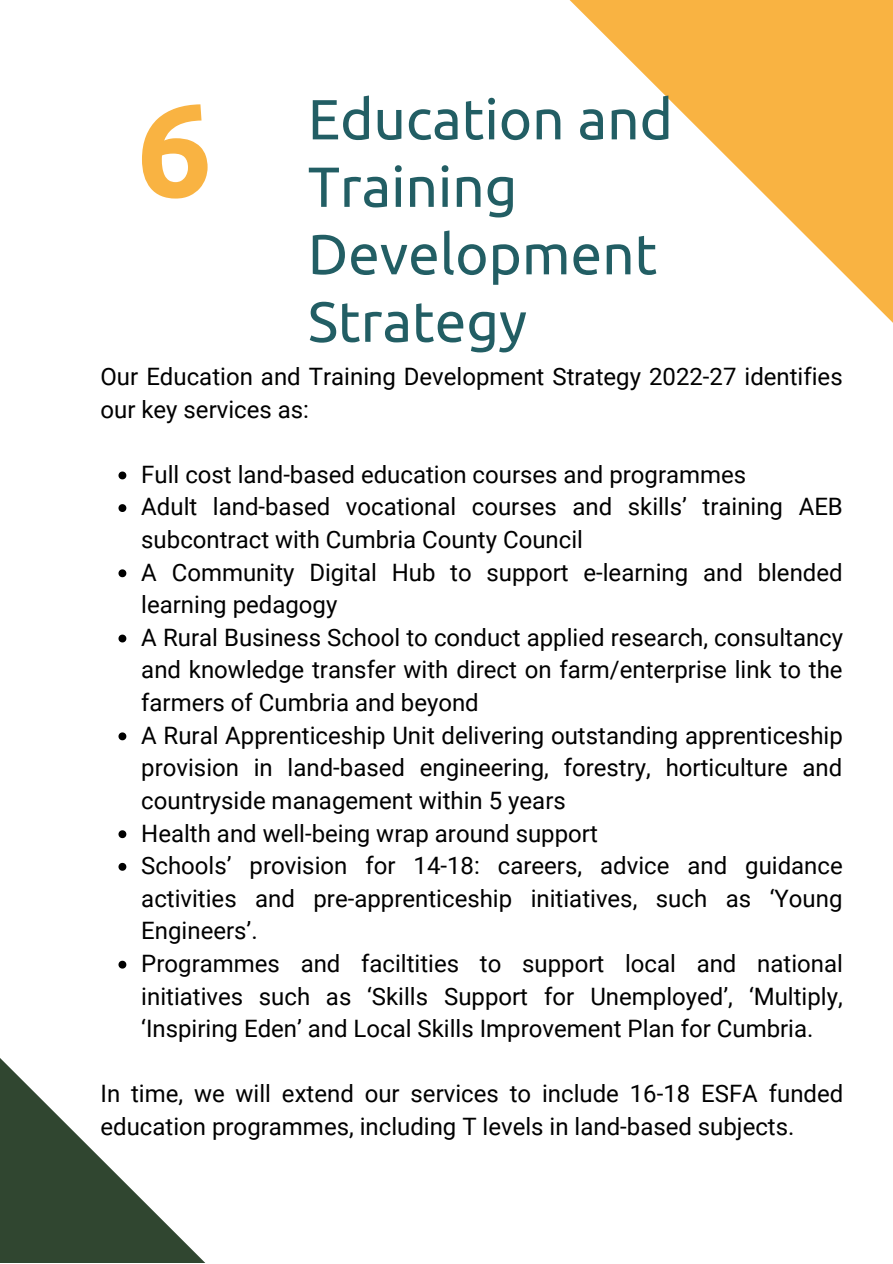
<style>
.page{position:relative;width:893px;height:1264px;background:#fff}
.page>*{position:absolute;margin:0;border:0;box-sizing:border-box;transform-origin:0 0}
.t1{font:700 132.3px "Ubuntu";color:#f9b342}
.t2{font:56.55px/67.5px "Ubuntu";color:#225e64}
.t3{font:24px/32.5px "Roboto";color:#000}
</style>
<div class="page">
<svg style="left:569px;top:0;width:323px;height:322px"></svg>
<svg style="left:0;top:833px;width:205px;height:429px"></svg>
<svg style="left:118px;top:471px;width:8px;height:8px"></svg>
<svg style="left:118px;top:504px;width:8px;height:8px"></svg>
<svg style="left:118px;top:569px;width:8px;height:8px"></svg>
<svg style="left:118px;top:634px;width:8px;height:8px"></svg>
<svg style="left:118px;top:732px;width:8px;height:8px"></svg>
<svg style="left:118px;top:830px;width:8px;height:8px"></svg>
<svg style="left:118px;top:862px;width:8px;height:8px"></svg>
<svg style="left:118px;top:960px;width:8px;height:8px"></svg>
<h1 class="t1" style="left:137px;top:73px;width:77px">6</h1>
<h2 class="t2" style="left:308px;top:85px;width:366px">Education and<br>Training<br>Development<br>Strategy</h2>
<p class="t3" style="left:100px;top:360px;width:743px">Our Education and Training Development Strategy 2022-27 identifies our key services as:</p>
<p class="t3" style="left:141px;top:458px;width:703px">Full cost land-based education courses and programmes<br>Adult land-based vocational courses and skills’ training AEB subcontract with Cumbria County Council<br>A Community Digital Hub to support e-learning and blended learning pedagogy<br>A Rural Business School to conduct applied research, consultancy and knowledge transfer with direct on farm/enterprise link to the farmers of Cumbria and beyond<br>A Rural Apprenticeship Unit delivering outstanding apprenticeship provision in land-based engineering, forestry, horticulture and countryside management within 5 years<br>Health and well-being wrap around support<br>Schools’ provision for 14-18: careers, advice and guidance activities and pre-apprenticeship initiatives, such as ‘Young Engineers’.<br>Programmes and faciltities to support local and national initiatives such as ‘Skills Support for Unemployed’, ‘Multiply, ‘Inspiring Eden’ and Local Skills Improvement Plan for Cumbria.</p>
<p class="t3" style="left:100px;top:1077px;width:744px">In time, we will extend our services to include 16-18 ESFA funded education programmes, including T levels in land-based subjects.</p>
</div>
